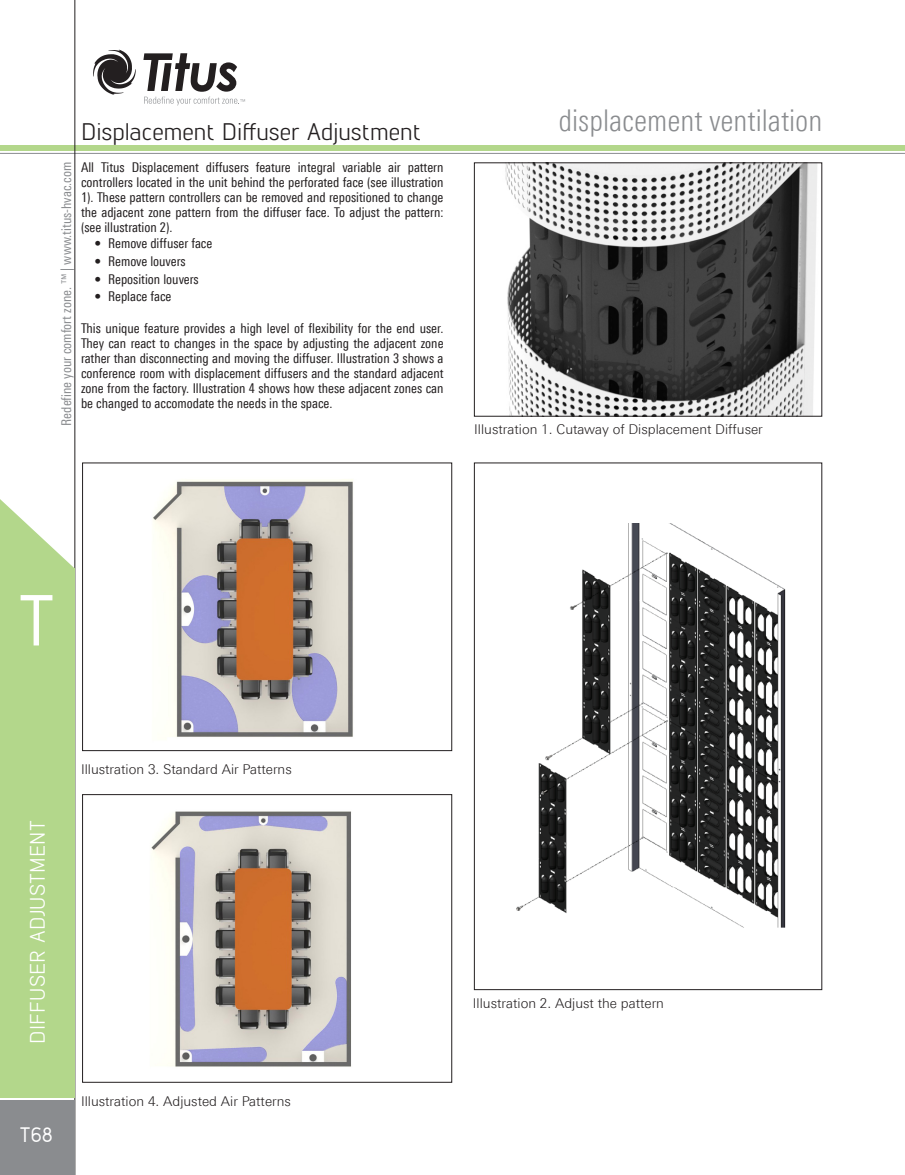
<style>
.page{position:relative;width:905px;height:1175px;background:#fff}
.page>*{position:absolute;margin:0;border:0;box-sizing:border-box;transform-origin:0 0}
.t1{font:500 72px "Lintel";color:#fff}
.t2{font:300 condensed 30px "LT Univers";color:#8a8c8f}
.catalog_title_-_1{font:24px "Lintel";color:#231f20}
.catalog_model_-_left{font:21px "Lintel";letter-spacing:.01em;color:#fff}
.t3{font:500 21px "Lintel";color:#fff}
.Paragraph{font:condensed 13.5px/15px "LT Univers";color:#231f20;text-align:justify}
.figure_text_2017{font:300 13.5px "LT Univers Basic";color:#231f20}
.t4{font:condensed 13.5px "LT Univers";color:#8a8c8f}
</style>
<div class="page">
<svg style="left:93px;top:50px;width:43px;height:45px"></svg>
<svg style="left:143px;top:53px;width:102px;height:52px"></svg>
<hr style="left:0;top:153px;width:904px;height:1px;background:#8a8c8f">
<div style="left:0;top:146px;width:904px;height:5px;background:#b3d78b"></div>
<hr style="left:75px;top:0;width:1px;height:1174px;background:#231f20">
<div style="left:0;top:1100px;width:75px;height:74px;background:#8a8c8f"></div>
<div style="left:0;top:568px;width:75px;height:529px;background:#b3d78b"></div>
<svg style="left:0;top:492px;width:75px;height:76px"></svg>
<img style="left:505px;top:164px;width:312px;height:250px">
<div style="left:474px;top:162px;width:348px;height:254px;border:1px solid #231f20"></div>
<img style="left:516px;top:523px;width:270px;height:405px">
<img style="left:153px;top:479px;width:200px;height:258px">
<div style="left:82px;top:462px;width:370px;height:289px;border:1px solid #231f20"></div>
<img style="left:151px;top:811px;width:200px;height:256px">
<div style="left:82px;top:794px;width:370px;height:288px;border:1px solid #231f20"></div>
<p class="catalog_title_-_1" style="left:81px;top:115px;width:341px">Displacement Diffuser Adjustment</p>
<p class="Paragraph" style="left:81px;top:159px;width:364px">All Titus Displacement diffusers feature integral variable air pattern controllers located in the unit behind the perforated face (see illustration 1). These pattern controllers can be removed and repositioned to change the adjacent zone pattern from the diffuser face. To adjust the pattern: (see illustration 2).</p>
<p class="Paragraph" style="left:94px;top:236px;width:119px">• Remove diffuser face</p>
<p class="Paragraph" style="left:94px;top:253px;width:93px">• Remove louvers</p>
<p class="Paragraph" style="left:94px;top:271px;width:106px">• Reposition louvers</p>
<p class="Paragraph" style="left:94px;top:289px;width:78px">• Replace face</p>
<p class="Paragraph" style="left:81px;top:320px;width:364px">This unique feature provides a high level of flexibility for the end user.<br>They can react to changes in the space by adjusting the adjacent zone rather than disconnecting and moving the diffuser. Illustration 3 shows a conference room with displacement diffusers and the standard adjacent zone from the factory. Illustration 4 shows how these adjacent zones can be changed to accomodate the needs in the space.</p>
<p class="t4" style="left:58px;top:426px;width:265px;rotate:-90deg">Redefine your comfort zone. ™ | www.titus-hvac.com</p>
<h2 class="t2" style="left:558px;top:103px;width:265px">displacement ventilation</h2>
<p class="figure_text_2017" style="left:474px;top:422px;width:290px">Illustration 1. Cutaway of Displacement Diffuser</p>
<h1 class="t1" style="left:17px;top:573px;width:41px">T</h1>
<p class="catalog_model_-_left" style="left:23px;top:1043px;width:225px;rotate:-90deg">DIFFUSER ADJUSTMENT</p>
<h3 class="t3" style="left:19px;top:1121px;width:35px">T68</h3>
<p class="figure_text_2017" style="left:81px;top:761px;width:212px">Illustration 3. Standard Air Patterns</p>
<p class="figure_text_2017" style="left:81px;top:1093px;width:211px">Illustration 4. Adjusted Air Patterns</p>
<p class="figure_text_2017" style="left:473px;top:995px;width:193px">Illustration 2. Adjust the pattern</p>
</div>
